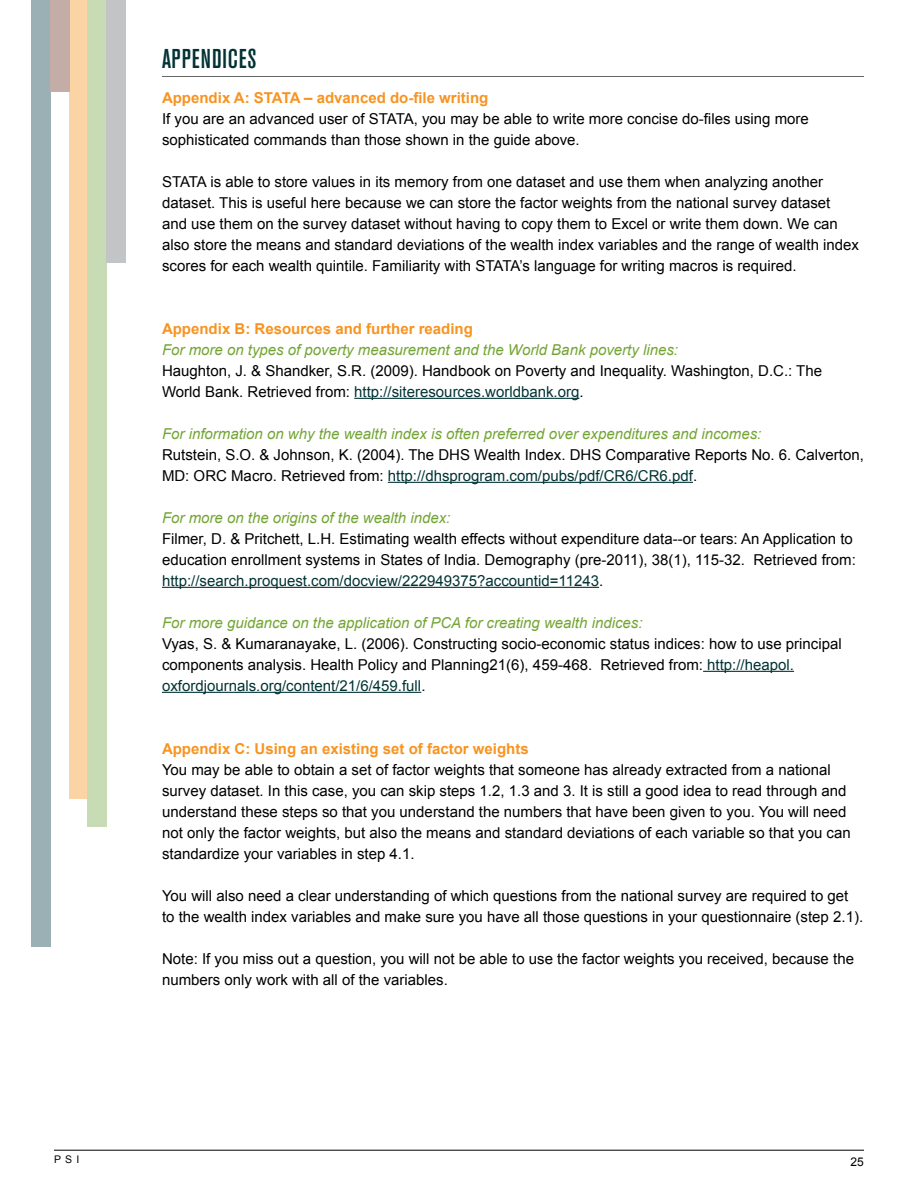
<style>
.page{position:relative;width:918px;height:1188px;background:#fff}
.page>*{position:absolute;margin:0;border:0;box-sizing:border-box;transform-origin:0 0}
.t1{font:500 condensed 27px "Akzidenz Grotesk BE";letter-spacing:.03em;color:#023334}
.t2{font:15px/21px "Arial";color:#000}
.t3{font:italic 15px "Arial";color:#73a534}
.t4{font:700 15px "Arial";color:#f79421}
.t5{font:12px "Arial";color:#000}
.t6{font:10.5px "Arial";color:#000}
.s1{color:#023334}
</style>
<div class="page">
<hr style="left:54px;top:1150px;width:810px;height:1px;background:#000">
<hr style="left:354px;top:398px;width:225px;height:1px;background:#023334">
<hr style="left:388px;top:482px;width:305px;height:1px;background:#023334">
<hr style="left:162px;top:587px;width:437px;height:1px;background:#023334">
<hr style="left:703px;top:671px;width:91px;height:1px;background:#023334">
<hr style="left:162px;top:692px;width:259px;height:1px;background:#023334">
<hr style="left:162px;top:76px;width:702px;height:1px;background:#666767">
<div style="left:69px;top:0;width:19px;height:798px;background:#fbd4a5"></div>
<div style="left:31px;top:0;width:19px;height:946px;background:#9ab0b5"></div>
<div style="left:50px;top:0;width:19px;height:92px;background:#c3ada6"></div>
<div style="left:88px;top:0;width:19px;height:827px;background:#c7dbb4"></div>
<div style="left:107px;top:0;width:19px;height:262px;background:#c2c4c6"></div>
<h1 class="t1" style="left:162px;top:44px;width:96px">APPENDICES</h1>
<p class="t4" style="left:162px;top:88px;width:328px">Appendix A: STATA – advanced do-file writing</p>
<p class="t2" style="left:162px;top:108px;width:648px">If you are an advanced user of STATA, you may be able to write more concise do-files using more sophisticated commands than those shown in the guide above.</p>
<p class="t2" style="left:162px;top:171px;width:699px">STATA is able to store values in its memory from one dataset and use them when analyzing another dataset. This is useful here because we can store the factor weights from the national survey dataset and use them on the survey dataset without having to copy them to Excel or write them down. We can also store the means and standard deviations of the wealth index variables and the range of wealth index scores for each wealth quintile. Familiarity with STATA’s language for writing macros is required.</p>
<p class="t4" style="left:162px;top:319px;width:312px">Appendix B: Resources and further reading</p>
<p class="t3" style="left:162px;top:340px;width:518px">For more on types of poverty measurement and the World Bank poverty lines:</p>
<p class="t2" style="left:162px;top:360px;width:662px">Haughton, J. &amp; Shandker, S.R. (2009). Handbook on Poverty and Inequality. Washington, D.C.: The<br>World Bank. Retrieved from: <span class="s1">http://siteresources.worldbank.org</span>.</p>
<p class="t3" style="left:162px;top:424px;width:601px">For information on why the wealth index is often preferred over expenditures and incomes:</p>
<p class="t2" style="left:162px;top:444px;width:703px">Rutstein, S.O. &amp; Johnson, K. (2004). The DHS Wealth Index. DHS Comparative Reports No. 6. Calverton,<br>MD: ORC Macro. Retrieved from: <span class="s1">http://dhsprogram.com/pubs/pdf/CR6/CR6.pdf</span>.</p>
<p class="t3" style="left:162px;top:508px;width:290px">For more on the origins of the wealth index:</p>
<p class="t2" style="left:162px;top:528px;width:695px">Filmer, D. &amp; Pritchett, L.H. Estimating wealth effects without expenditure data--or tears: An Application to education enrollment systems in States of India. Demography (pre-2011), 38(1), 115-32. Retrieved from: <span class="s1">http://search.proquest.com/docview/222949375?accountid=11243</span>.</p>
<p class="t3" style="left:162px;top:613px;width:482px">For more guidance on the application of PCA for creating wealth indices:</p>
<p class="t2" style="left:162px;top:633px;width:681px">Vyas, S. &amp; Kumaranayake, L. (2006). Constructing socio-economic status indices: how to use principal components analysis. Health Policy and Planning21(6), 459-468. Retrieved from: <span class="s1">http://heapol. oxfordjournals.org/content/21/6/459.full</span>.</p>
<p class="t4" style="left:162px;top:739px;width:368px">Appendix C: Using an existing set of factor weights</p>
<p class="t2" style="left:162px;top:759px;width:690px">You may be able to obtain a set of factor weights that someone has already extracted from a national survey dataset. In this case, you can skip steps 1.2, 1.3 and 3. It is still a good idea to read through and understand these steps so that you understand the numbers that have been given to you. You will need not only the factor weights, but also the means and standard deviations of each variable so that you can standardize your variables in step 4.1.</p>
<p class="t2" style="left:162px;top:885px;width:703px">You will also need a clear understanding of which questions from the national survey are required to get to the wealth index variables and make sure you have all those questions in your questionnaire (step 2.1).</p>
<p class="t2" style="left:162px;top:948px;width:694px">Note: If you miss out a question, you will not be able to use the factor weights you received, because the numbers only work with all of the variables.</p>
<p class="t6" style="left:54px;top:1153px;width:27px">PSI</p>
<p class="t5" style="left:851px;top:1153px;width:15px">25</p>
</div>
